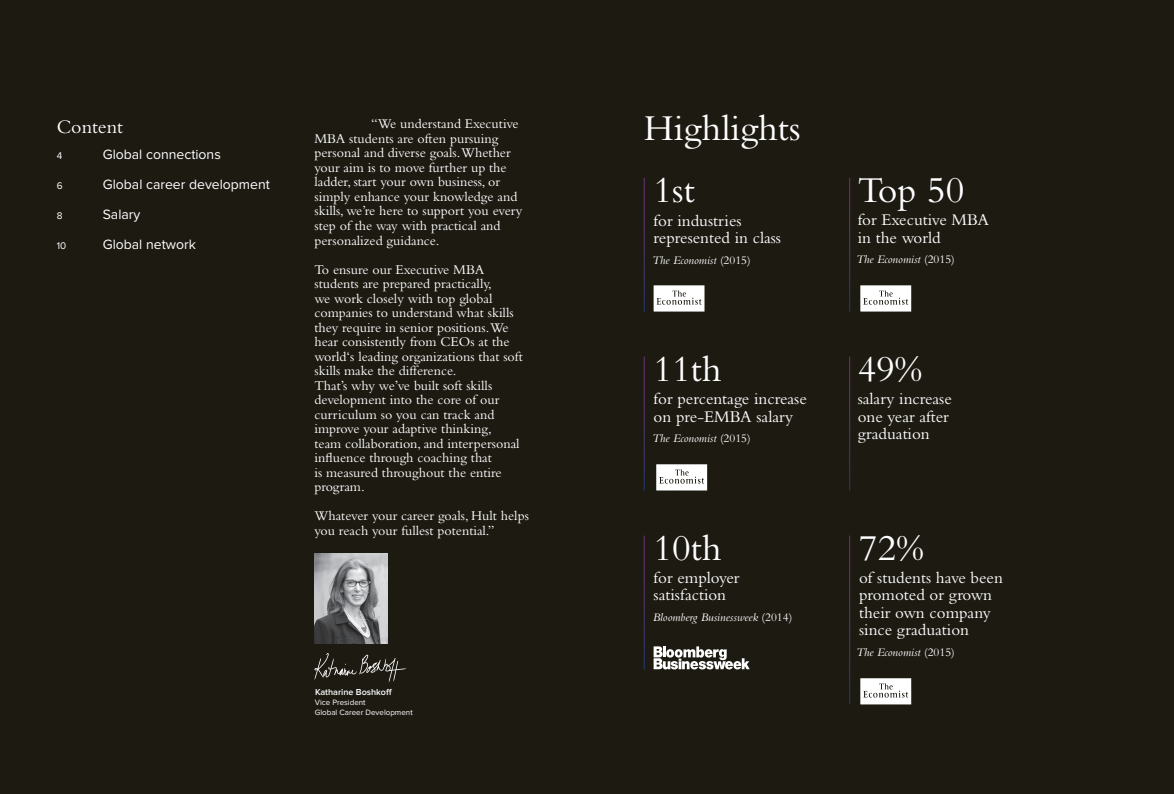
<style>
.page{position:relative;width:1174px;height:794px;background:#fff}
.page>*{position:absolute;margin:0;border:0;box-sizing:border-box;transform-origin:0 0}
.t1{font:38px "Bembo";color:#fff}
.t2{font:20px "Bembo";color:#fff}
.t3{font:17px/17.5px "Bembo";color:#fff}
.t4{font:14px/14.5px "Bembo";color:#fff}
.t5{font:14px "Proxima Nova";color:#fff}
.t6{font:italic 12px "Bembo";color:#fff}
.t7{font:10px "Proxima Nova";color:#fff}
.t8{font:600 9px "Proxima Nova";color:#fff}
.t9{font:8px/10px "Proxima Nova";color:#fff}
.s1{font-style:normal}
</style>
<div class="page">
<div style="left:0;top:0;width:595px;height:794px;background:#1d1a12"></div>
<div style="left:578px;top:0;width:596px;height:794px;background:#1d1a12"></div>
<svg style="left:314px;top:653px;width:93px;height:29px"></svg>
<hr style="left:643px;top:178px;width:1px;height:133px;background:#fff">
<hr style="left:643px;top:357px;width:1px;height:133px;background:#fff">
<hr style="left:643px;top:535px;width:1px;height:134px;background:#fff">
<hr style="left:849px;top:535px;width:1px;height:169px;background:#fff">
<hr style="left:849px;top:178px;width:1px;height:133px;background:#fff">
<hr style="left:849px;top:357px;width:1px;height:133px;background:#fff">
<svg style="left:653px;top:646px;width:96px;height:23px"></svg>
<svg style="left:653px;top:285px;width:51px;height:26px"></svg>
<svg style="left:860px;top:285px;width:51px;height:26px"></svg>
<svg style="left:860px;top:678px;width:51px;height:26px"></svg>
<svg style="left:656px;top:464px;width:51px;height:26px"></svg>
<img style="left:314px;top:553px;width:73px;height:91px">
<h2 class="t2" style="left:57px;top:115px;width:68px">Content</h2>
<p class="t7" style="left:57px;top:151px;width:7px">4</p>
<p class="t5" style="left:103px;top:148px;width:120px">Global connections</p>
<p class="t7" style="left:57px;top:181px;width:7px">6</p>
<p class="t5" style="left:103px;top:178px;width:169px">Global career development</p>
<p class="t7" style="left:57px;top:211px;width:7px">8</p>
<p class="t5" style="left:103px;top:208px;width:39px">Salary</p>
<p class="t7" style="left:57px;top:241px;width:11px">10</p>
<p class="t5" style="left:103px;top:238px;width:95px">Global network</p>
<p class="t4" style="left:314px;top:116px;width:209px;text-indent:57px">“We understand Executive<br>MBA students are often pursuing personal and diverse goals.Whether your aim is to move further up the ladder, start your own business, or simply enhance your knowledge and skills, we’re here to support you every step of the way with practical and personalized guidance.</p>
<p class="t4" style="left:314px;top:262px;width:210px">To ensure our Executive MBA students are prepared practically,<br>we work closely with top global companies to understand what skills they require in senior positions.We hear consistently from CEOs at the world‘s leading organizations that soft skills make the difference.<br>That’s why we’ve built soft skills development into the core of our curriculum so you can track and improve your adaptive thinking,<br>team collaboration, and interpersonal influence through coaching that<br>is measured throughout the entire program.</p>
<p class="t4" style="left:314px;top:508px;width:216px">Whatever your career goals, Hult helps you reach your fullest potential.”</p>
<p class="t8" style="left:315px;top:688px;width:79px">Katharine Boshkoff</p>
<p class="t9" style="left:315px;top:697px;width:99px">Vice President<br>Global Career Development</p>
<h1 class="t1" style="left:643px;top:106px;width:158px">Highlights</h1>
<h1 class="t1" style="left:653px;top:168px;width:43px">1st</h1>
<p class="t3" style="left:653px;top:211px;width:129px">for industries represented in class</p>
<p class="t6" style="left:652px;top:253px;width:100px">The Economist <span class="s1">(2015)</span></p>
<p class="t6" style="left:856px;top:252px;width:100px">The Economist <span class="s1">(2015)</span></p>
<h1 class="t1" style="left:857px;top:168px;width:108px">Top 50</h1>
<p class="t3" style="left:857px;top:211px;width:133px">for Executive MBA in the world</p>
<h1 class="t1" style="left:653px;top:347px;width:70px">11th</h1>
<p class="t3" style="left:653px;top:390px;width:155px">for percentage increase on pre-EMBA salary</p>
<p class="t6" style="left:652px;top:431px;width:100px">The Economist <span class="s1">(2015)</span></p>
<h1 class="t1" style="left:653px;top:526px;width:70px">10th</h1>
<p class="t3" style="left:653px;top:568px;width:87px">for employer satisfaction</p>
<p class="t6" style="left:653px;top:610px;width:141px">Bloomberg Businessweek <span class="s1">(2014)</span></p>
<h1 class="t1" style="left:857px;top:347px;width:66px">49%</h1>
<p class="t3" style="left:857px;top:390px;width:96px">salary increase one year after graduation</p>
<h1 class="t1" style="left:859px;top:526px;width:66px">72%</h1>
<p class="t3" style="left:859px;top:568px;width:145px">of students have been promoted or grown their own company since graduation</p>
<p class="t6" style="left:856px;top:645px;width:100px">The Economist <span class="s1">(2015)</span></p>
</div>
